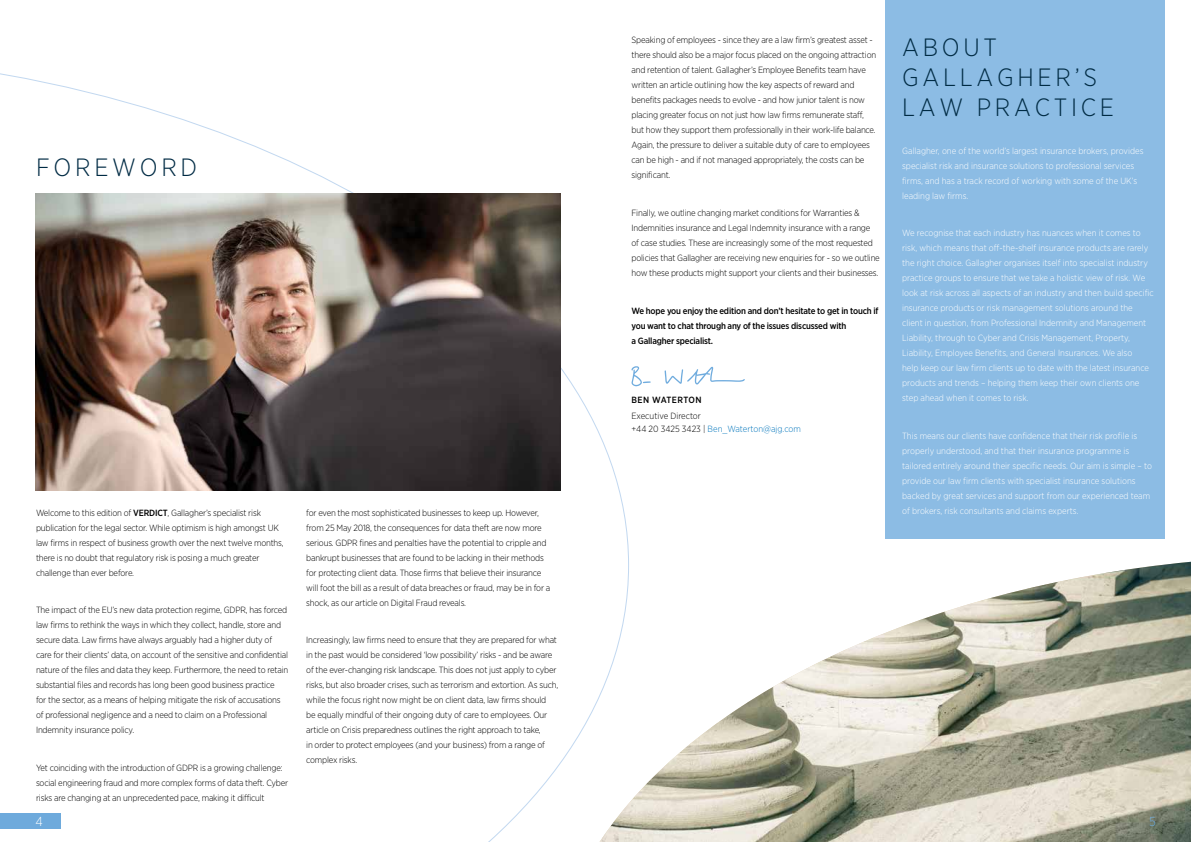
<style>
.page{position:relative;width:1191px;height:842px;background:#fff}
.page>*{position:absolute;margin:0;border:0;box-sizing:border-box;transform-origin:0 0}
.t1{font:300 25px/30px "Gotham Narrow";letter-spacing:.15em;color:#002b44}
.t2{font:300 13px "Gotham Narrow";color:#fff}
.t3{font:300 13px "Gotham Narrow";color:#70acde}
.t4{font:300 9px/15px "Gotham Narrow";letter-spacing:-.02em;color:#000}
.t5{font:300 9px/15px "Gotham Narrow";color:#fff}
.t6{font:500 9px/15px "Gotham Narrow";letter-spacing:-.02em;color:#000}
.t7{font:300 9px/13.8px "Gotham Narrow";color:#000}
.t8{font:500 9px "Gotham Narrow";letter-spacing:.05em;color:#000}
.s1{font-weight:500}
.s2{color:#0075bc}
</style>
<div class="page">
<div style="left:885px;top:0;width:280px;height:539px;background:#8cbce4"></div>
<img style="left:629px;top:562px;width:562px;height:280px">
<svg style="left:0;top:73px;width:629px;height:769px"></svg>
<img style="left:35px;top:193px;width:525px;height:298px">
<svg style="left:664px;top:367px;width:81px;height:18px"></svg>
<svg style="left:631px;top:366px;width:19px;height:20px"></svg>
<div style="left:0;top:814px;width:61px;height:15px;background:#6eaadc"></div>
<h1 class="t1" style="left:36px;top:152px;width:163px">FOREWORD</h1>
<p class="t4" style="left:36px;top:505px;width:249px">Welcome to this edition of <span class="s1">VERDICT</span>, Gallagher’s specialist risk publication for the legal sector. While optimism is high amongst UK law firms in respect of business growth over the next twelve months, there is no doubt that regulatory risk is posing a much greater challenge than ever before.</p>
<p class="t4" style="left:36px;top:602px;width:254px">The impact of the EU’s new data protection regime, GDPR, has forced law firms to rethink the ways in which they collect, handle, store and secure data. Law firms have always arguably had a higher duty of care for their clients’ data, on account of the sensitive and confidential nature of the files and data they keep. Furthermore, the need to retain substantial files and records has long been good business practice<br>for the sector, as a means of helping mitigate the risk of accusations of professional negligence and a need to claim on a Professional Indemnity insurance policy.</p>
<p class="t4" style="left:36px;top:760px;width:254px">Yet coinciding with the introduction of GDPR is a growing challenge: social engineering fraud and more complex forms of data theft. Cyber risks are changing at an unprecedented pace, making it difficult</p>
<p class="t4" style="left:306px;top:505px;width:246px">for even the most sophisticated businesses to keep up. However, from 25 May 2018, the consequences for data theft are now more serious. GDPR fines and penalties have the potential to cripple and bankrupt businesses that are found to be lacking in their methods for protecting client data. Those firms that believe their insurance will foot the bill as a result of data breaches or fraud, may be in for a shock, as our article on Digital Fraud reveals.</p>
<p class="t4" style="left:306px;top:632px;width:253px">Increasingly, law firms need to ensure that they are prepared for what in the past would be considered ‘low possibility’ risks - and be aware of the ever-changing risk landscape. This does not just apply to cyber risks, but also broader crises, such as terrorism and extortion. As such, while the focus right now might be on client data, law firms should<br>be equally mindful of their ongoing duty of care to employees. Our article on Crisis preparedness outlines the right approach to take,<br>in order to protect employees (and your business) from a range of complex risks.</p>
<p class="t4" style="left:631px;top:32px;width:246px">Speaking of employees - since they are a law firm’s greatest asset - there should also be a major focus placed on the ongoing attraction and retention of talent. Gallagher’s Employee Benefits team have written an article outlining how the key aspects of reward and benefits packages needs to evolve - and how junior talent is now placing greater focus on not just how law firms remunerate staff, but how they support them professionally in their work-life balance.<br>Again, the pressure to deliver a suitable duty of care to employees can be high - and if not managed appropriately, the costs can be significant.</p>
<p class="t4" style="left:631px;top:205px;width:250px">Finally, we outline changing market conditions for Warranties &amp; Indemnities insurance and Legal Indemnity insurance with a range of case studies. These are increasingly some of the most requested policies that Gallagher are receiving new enquiries for - so we outline how these products might support your clients and their businesses.</p>
<p class="t6" style="left:631px;top:303px;width:248px">We hope you enjoy the edition and don’t hesitate to get in touch if you want to chat through any of the issues discussed with<br>a Gallagher specialist.</p>
<p class="t8" style="left:631px;top:394px;width:72px">BEN WATERTON</p>
<p class="t7" style="left:631px;top:408px;width:171px">Executive Director<br>+44 20 3425 3423 | <span class="s2">Ben_Waterton@ajg.com</span></p>
<h1 class="t1" style="left:902px;top:32px;width:213px">ABOUT<br>GALLAGHER’S<br>LAW PRACTICE</h1>
<p class="t5" style="left:902px;top:143px;width:243px">Gallagher, one of the world’s largest insurance brokers, provides specialist risk and insurance solutions to professional services firms, and has a track record of working with some of the UK’s leading law firms.</p>
<p class="t5" style="left:902px;top:225px;width:253px">We recognise that each industry has nuances when it comes to risk, which means that off-the-shelf insurance products are rarely the right choice. Gallagher organises itself into specialist industry practice groups to ensure that we take a holistic view of risk. We look at risk across all aspects of an industry and then build specific insurance products or risk management solutions around the client in question, from Professional Indemnity and Management Liability, through to Cyber and Crisis Management, Property, Liability, Employee Benefits, and General Insurances. We also<br>help keep our law firm clients up to date with the latest insurance products and trends – helping them keep their own clients one step ahead when it comes to risk.</p>
<p class="t5" style="left:902px;top:428px;width:251px">This means our clients have confidence that their risk profile is properly understood, and that their insurance programme is tailored entirely around their specific needs. Our aim is simple – to provide our law firm clients with specialist insurance solutions backed by great services and support from our experienced team of brokers, risk consultants and claims experts.</p>
<h2 class="t2" style="left:35px;top:813px;width:9px">4</h2>
<h2 class="t3" style="left:1149px;top:813px;width:8px">5</h2>
</div>
